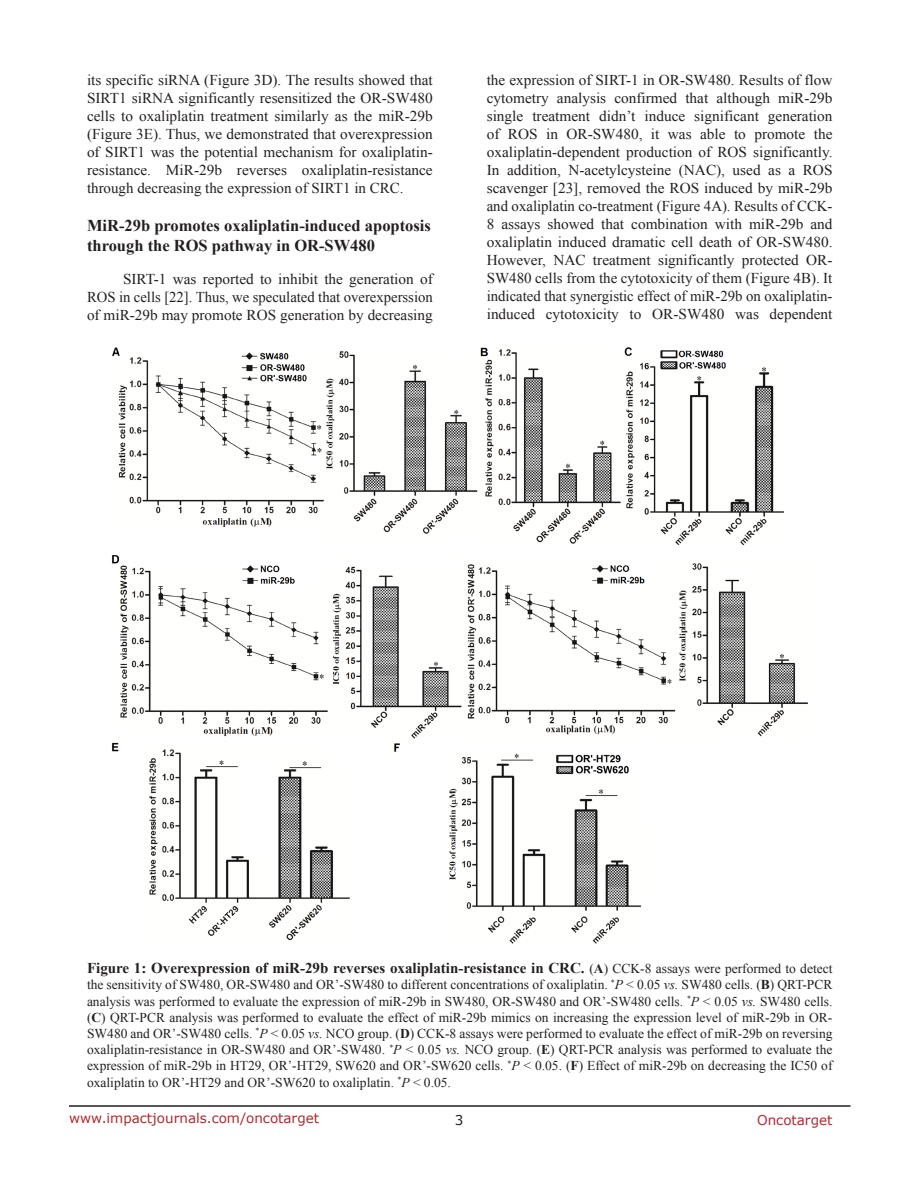
<style>
.page{position:relative;width:918px;height:1188px;background:#fff}
.page>*{position:absolute;margin:0;border:0;box-sizing:border-box;transform-origin:0 0}
.SubHeading_middle{font:700 16.5px/19.8px "Times New Roman";color:#231f20}
.BodyText{font:15px/18px "Times New Roman";color:#231f20;text-align:justify}
.FigureText{font:700 15px "Times New Roman";color:#231f20}
.FigureText-2{font:13.5px/16.2px "Times New Roman";color:#231f20;text-align:justify}
.t1{font:13.5px "Verdana";color:#ac2b31}
.t2{font:13.5px "Verdana";color:#231f20}
.s1{font-weight:400;font-size:13.5px}
.s2{font-size:13.5px}
.s3{font-style:italic}
.s4{font-weight:700}
</style>
<div class="page">
<hr style="left:69px;top:1105px;width:781px;height:2px;background:#231f20">
<img style="left:111px;top:348px;width:697px;height:596px">
<p class="BodyText" style="left:87px;top:71px;width:347px">its specific siRNA (Figure 3D). The results showed that SIRT1 siRNA significantly resensitized the OR-SW480 cells to oxaliplatin treatment similarly as the miR-29b (Figure 3E). Thus, we demonstrated that overexpression of SIRT1 was the potential mechanism for oxaliplatin&shy;resistance. MiR-29b reverses oxaliplatin-resistance through decreasing the expression of SIRT1 in CRC.</p>
<p class="SubHeading_middle" style="left:87px;top:215px;width:345px">MiR-29b promotes oxaliplatin-induced apoptosis through the ROS pathway in OR-SW480</p>
<p class="BodyText" style="left:87px;top:270px;width:347px;text-indent:36px">SIRT-1 was reported to inhibit the generation of ROS in cells [22]. Thus, we speculated that overexperssion of miR-29b may promote ROS generation by decreasing</p>
<p class="BodyText" style="left:487px;top:71px;width:347px">the expression of SIRT-1 in OR-SW480. Results of flow cytometry analysis confirmed that although miR-29b single treatment didn’t induce significant generation of ROS in OR-SW480, it was able to promote the oxaliplatin-dependent production of ROS significantly.<br>In addition, N-acetylcysteine (NAC), used as a ROS scavenger [23], removed the ROS induced by miR-29b and oxaliplatin co-treatment (Figure 4A). Results of CCK-8 assays showed that combination with miR-29b and oxaliplatin induced dramatic cell death of OR-SW480.<br>However, NAC treatment significantly protected OR-SW480 cells from the cytotoxicity of them (Figure 4B). It indicated that synergistic effect of miR-29b on oxaliplatin&shy;induced cytotoxicity to OR-SW480 was dependent</p>
<p class="FigureText" style="left:87px;top:958px;width:747px">Figure 1: Overexpression of miR-29b reverses oxaliplatin-resistance in CRC. <span class="s1">(</span><span class="s2">A</span><span class="s1">) CCK-8 assays were performed to detect</span></p>
<p class="FigureText-2" style="left:87px;top:977px;width:747px">the sensitivity of SW480, OR-SW480 and OR’-SW480 to different concentrations of oxaliplatin. <sup>*</sup><span class="s3">P</span> &lt; 0.05 <span class="s3">vs.</span> SW480 cells. (<span class="s4">B</span>) QRT-PCR analysis was performed to evaluate the expression of miR-29b in SW480, OR-SW480 and OR’-SW480 cells. <sup>*</sup><span class="s3">P</span> &lt; 0.05 <span class="s3">vs.</span> SW480 cells. (<span class="s4">C</span>) QRT-PCR analysis was performed to evaluate the effect of miR-29b mimics on increasing the expression level of miR-29b in OR-SW480 and OR’-SW480 cells. <sup>*</sup><span class="s3">P</span> &lt; 0.05 <span class="s3">vs.</span> NCO group. (<span class="s4">D</span>) CCK-8 assays were performed to evaluate the effect of miR-29b on reversing oxaliplatin-resistance in OR-SW480 and OR’-SW480. <sup>*</sup><span class="s3">P</span> &lt; 0.05 <span class="s3">vs.</span> NCO group. (<span class="s4">E</span>) QRT-PCR analysis was performed to evaluate the expression of miR-29b in HT29, OR’-HT29, SW620 and OR’-SW620 cells. <sup>*</sup><span class="s3">P</span> &lt; 0.05. (<span class="s4">F</span>) Effect of miR-29b on decreasing the IC50 of oxaliplatin to OR’-HT29 and OR’-SW620 to oxaliplatin. <sup>*</sup><span class="s3">P</span> &lt; 0.05.</p>
<p class="t1" style="left:69px;top:1109px;width:252px">www.impactjournals.com/oncotarget</p>
<p class="t2" style="left:455px;top:1111px;width:10px">3</p>
<p class="t1" style="left:757px;top:1111px;width:77px">Oncotarget</p>
</div>
